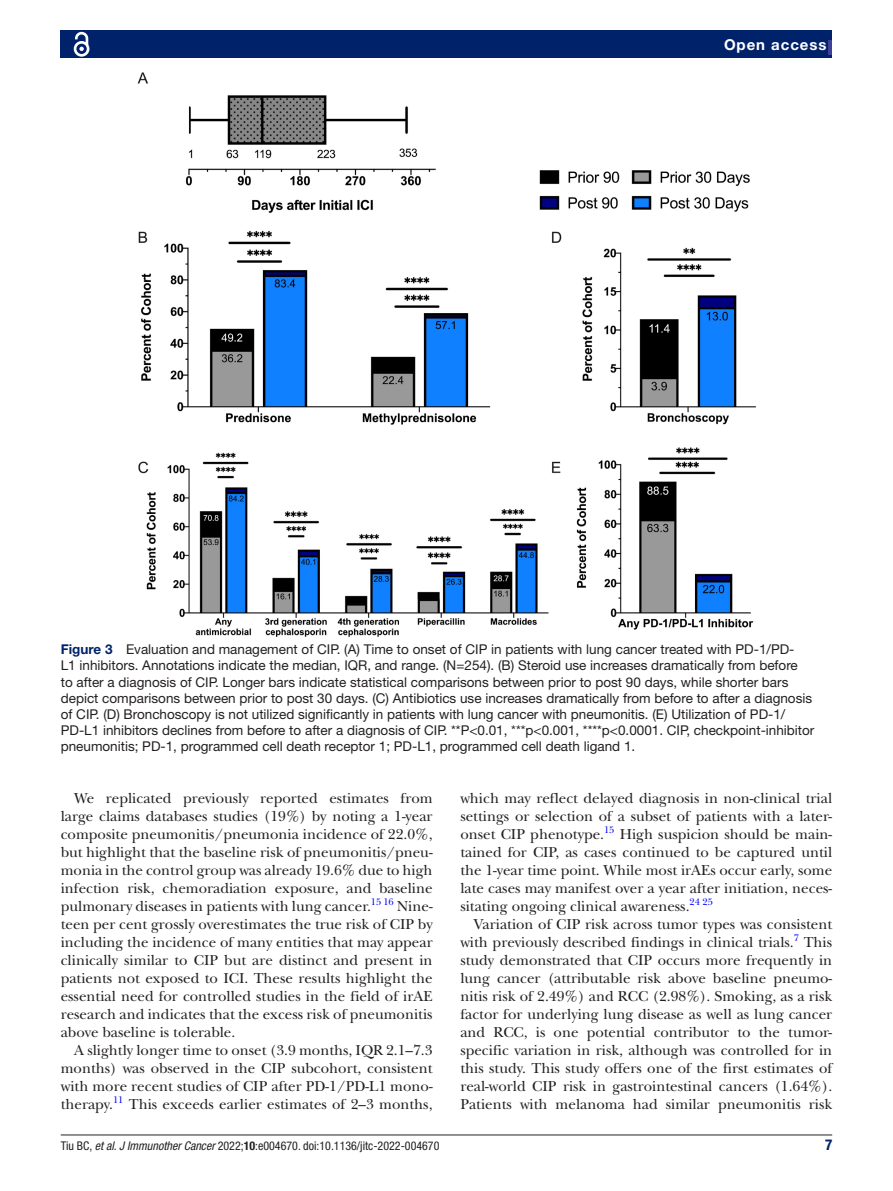
<style>
.page{position:relative;width:893px;height:1191px;background:#fff}
.page>*{position:absolute;margin:0;border:0;box-sizing:border-box;transform-origin:0 0}
.t1{font:15px/18px "New Baskerville";color:#231f20;text-align:justify}
.t2{font:700 15px "Helvetica Neue LT Std";letter-spacing:.065em;color:#fff}
.t3{font:700 condensed 15px "Helvetica Neue LT Std";color:#00226b}
.t4{font:13.5px/16.2px "Helvetica Neue LT Std";color:#231f20}
.t5{font:condensed 12px "Helvetica Neue LT Std";color:#231f20}
.t6{font:9.9px "New Baskerville";color:#00f}
.s1{font-weight:700;color:#00226b}
.s2{font-style:italic}
.s3{font-weight:700}
</style>
<div class="page">
<hr style="left:61px;top:1134px;width:771px;height:1px;background:#231f20">
<div style="left:61px;top:31px;width:771px;height:27px;background:#00226b"></div>
<hr style="left:828px;top:40px;width:4px;height:15px;background:#414099">
<svg style="left:73px;top:31px;width:17px;height:26px"></svg>
<img style="left:138px;top:73px;width:617px;height:563px">
<p class="t2" style="left:724px;top:35px;width:104px">Open access</p>
<p class="t4" style="left:61px;top:641px;width:755px"><span class="s1">Figure 3</span> Evaluation and management of CIP. (A) Time to onset of CIP in patients with lung cancer treated with PD-1/PD-<br>L1 inhibitors. Annotations indicate the median, IQR, and range. (N=254). (B) Steroid use increases dramatically from before<br>to after a diagnosis of CIP. Longer bars indicate statistical comparisons between prior to post 90 days, while shorter bars depict comparisons between prior to post 30 days. (C) Antibiotics use increases dramatically from before to after a diagnosis of CIP. (D) Bronchoscopy is not utilized significantly in patients with lung cancer with pneumonitis. (E) Utilization of PD-1/ PD-L1 inhibitors declines from before to after a diagnosis of CIP. **P&lt;0.01, ***p&lt;0.001, ****p&lt;0.0001. CIP, checkpoint-inhibitor pneumonitis; PD-1, programmed cell death receptor 1; PD-L1, programmed cell death ligand 1.</p>
<p class="t1" style="left:61px;top:789px;width:373px;text-indent:14px">We replicated previously reported estimates from large claims databases studies (19%) by noting a 1-year composite pneumonitis/pneumonia incidence of 22.0%, but highlight that the baseline risk of pneumonitis/pneu&shy;monia in the control group was already 19.6% due to high infection risk, chemoradiation exposure, and baseline pulmonary diseases in patients with lung cancer.<sup>15</sup> <sup>16</sup> Nine&shy;teen per cent grossly overestimates the true risk of CIP by including the incidence of many entities that may appear clinically similar to CIP but are distinct and present in patients not exposed to ICI. These results highlight the essential need for controlled studies in the field of irAE research and indicates that the excess risk of pneumonitis above baseline is tolerable.</p>
<p class="t1" style="left:61px;top:1041px;width:373px;text-indent:13px">A slightly longer time to onset (3.9 months, IQR 2.1–7.3 months) was observed in the CIP subcohort, consistent with more recent studies of CIP after PD-1/PD-L1 mono&shy;therapy.<sup>11</sup> This exceeds earlier estimates of 2–3 months,</p>
<p class="t1" style="left:460px;top:789px;width:373px">which may reflect delayed diagnosis in non-clinical trial settings or selection of a subset of patients with a later&shy;onset CIP phenotype.</p>
<p class="t6" style="left:604px;top:823px;width:12px">15</p>
<p class="t1" style="left:460px;top:825px;width:373px;text-indent:159px">High suspicion should be main&shy;tained for CIP, as cases continued to be captured until the 1-year time point. While most irAEs occur early, some late cases may manifest over a year after initiation, neces&shy;sitating ongoing clinical awareness.</p>
<p class="t6" style="left:690px;top:895px;width:25px">24 25</p>
<p class="t1" style="left:460px;top:915px;width:373px;text-indent:14px">Variation of CIP risk across tumor types was consistent with previously described findings in clinical trials.</p>
<p class="t6" style="left:794px;top:931px;width:7px">7</p>
<p class="t1" style="left:460px;top:933px;width:373px;text-indent:343px">This study demonstrated that CIP occurs more frequently in lung cancer (attributable risk above baseline pneumo&shy;nitis risk of 2.49%) and RCC (2.98%). Smoking, as a risk factor for underlying lung disease as well as lung cancer and RCC, is one potential contributor to the tumor&shy;specific variation in risk, although was controlled for in this study. This study offers one of the first estimates of real-world CIP risk in gastrointestinal cancers (1.64%).<br>Patients with melanoma had similar pneumonitis risk</p>
<p class="t5" style="left:61px;top:1138px;width:380px">Tiu BC, <span class="s2">et al</span>. <span class="s2">J Immunother Cancer</span> 2022;<span class="s3">10</span>:e004670. doi:10.1136/jitc-2022-004670</p>
<p class="t3" style="left:825px;top:1135px;width:9px">7</p>
</div>
